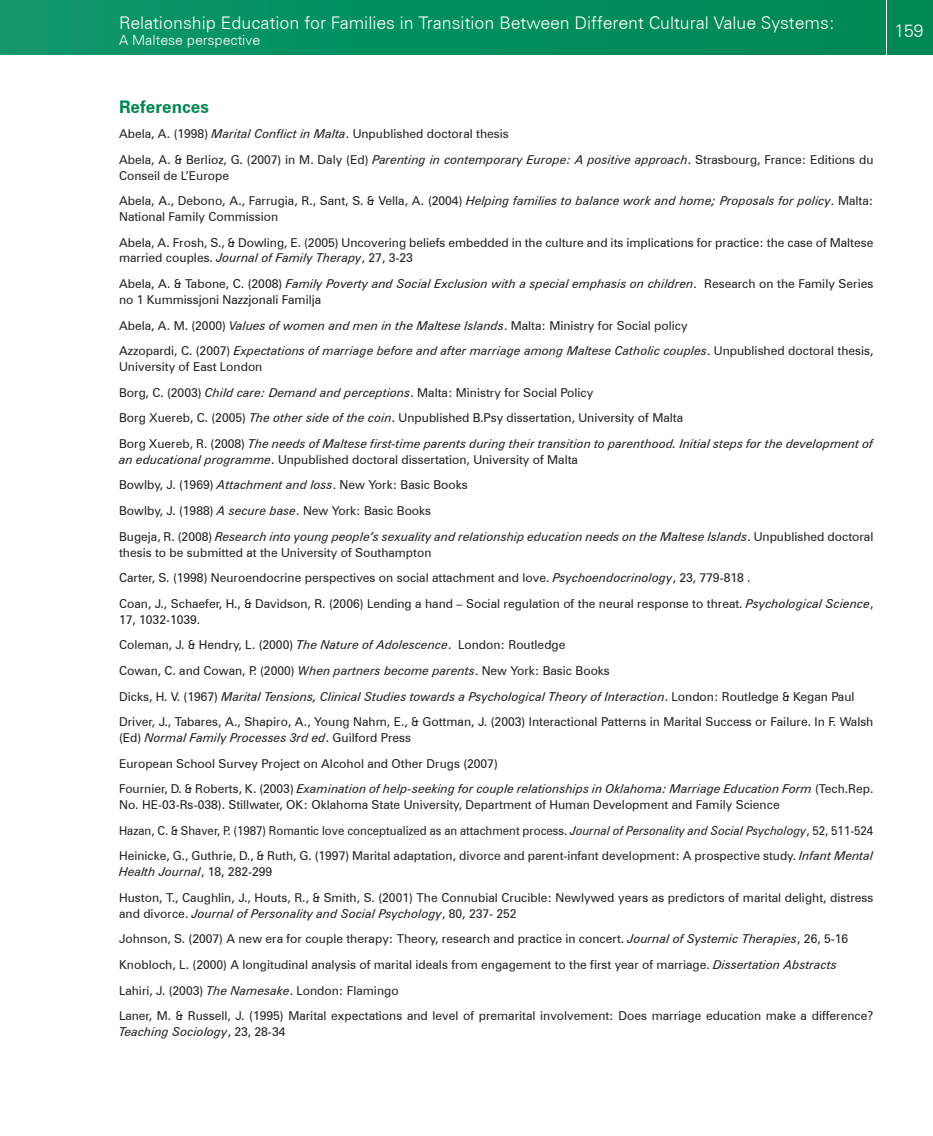
<style>
.page{position:relative;width:933px;height:1136px;background:#fff}
.page>*{position:absolute;margin:0;border:0;box-sizing:border-box;transform-origin:0 0}
.t1{font:300 17.5px "Zurich BT";color:#fff}
.t2{font:700 17.5px "Zurich BT";color:#008751}
.t3{font:300 14px "Zurich BT";color:#fff}
.t4{font:12.25px/25.7px "Zurich BT";color:#231f20}
.t5{font:italic 12.25px/25.7px "Zurich BT";color:#231f20}
.s1{font-style:italic}
.s2{font-style:normal}
</style>
<div class="page">
<div style="left:0;top:0;width:933px;height:55px;background:linear-gradient(to right,#0c976b,#008751)"></div>
<hr style="left:886px;top:0;width:1px;height:62px;background:#fff">
<h1 class="t1" style="left:119px;top:12px;width:717px">Relationship Education for Families in Transition Between Different Cultural Value Systems:</h1>
<p class="t3" style="left:119px;top:32px;width:142px">A Maltese perspective</p>
<h1 class="t2" style="left:119px;top:96px;width:92px">References</h1>
<p class="t4" style="left:119px;top:121px;width:756px">Abela, A. (1998) <span class="s1">Marital Conflict in Malta</span>. Unpublished doctoral thesis<br>Abela, A. &amp; Berlioz, G. (2007) in M. Daly (Ed) <span class="s1">Parenting in contemporary Europe: A positive approach</span>. Strasbourg, France: Editions du</p>
<p class="t4" style="left:119px;top:162px;width:755px">Conseil de L’Europe<br>Abela, A., Debono, A., Farrugia, R., Sant, S. &amp; Vella, A. (2004) <span class="s1">Helping families to balance work and home; Proposals for policy</span>. Malta:</p>
<p class="t4" style="left:119px;top:204px;width:755px">National Family Commission<br>Abela, A. Frosh, S., &amp; Dowling, E. (2005) Uncovering beliefs embedded in the culture and its implications for practice: the case of Maltese</p>
<p class="t5" style="left:119px;top:245px;width:755px"><span class="s2">married couples.</span> Journal of Family Therapy<span class="s2">, 27, 3-23<br>Abela, A. &amp; Tabone, C. (2008)</span> Family Poverty and Social Exclusion with a special emphasis on children<span class="s2">. Research on the Family Series</span></p>
<p class="t4" style="left:119px;top:287px;width:756px">no 1 Kummissjoni Nazzjonali Familja<br>Abela, A. M. (2000) <span class="s1">Values of women and men in the Maltese Islands</span>. Malta: Ministry for Social policy<br>Azzopardi, C. (2007) <span class="s1">Expectations of marriage before and after marriage among Maltese Catholic couples</span>. Unpublished doctoral thesis,</p>
<p class="t4" style="left:119px;top:354px;width:755px">University of East London<br>Borg, C. (2003) <span class="s1">Child care: Demand and perceptions</span>. Malta: Ministry for Social Policy<br>Borg Xuereb, C. (2005) <span class="s1">The other side of the coin</span>. Unpublished B.Psy dissertation, University of Malta<br>Borg Xuereb, R. (2008) <span class="s1">The needs of Maltese first-time parents during their transition to parenthood. Initial steps for the development of</span></p>
<p class="t4" style="left:119px;top:446px;width:756px"><span class="s1">an educational programme</span>. Unpublished doctoral dissertation, University of Malta<br>Bowlby, J. (1969) <span class="s1">Attachment and loss</span>. New York: Basic Books<br>Bowlby, J. (1988) <span class="s1">A secure base</span>. New York: Basic Books<br>Bugeja, R. (2008) <span class="s1">Research into young people’s sexuality and relationship education needs on the Maltese Islands</span>. Unpublished doctoral</p>
<p class="t4" style="left:119px;top:539px;width:756px">thesis to be submitted at the University of Southampton<br>Carter, S. (1998) Neuroendocrine perspectives on social attachment and love. <span class="s1">Psychoendocrinology</span>, 23, 779-818 .<br>Coan, J., Schaefer, H., &amp; Davidson, R. (2006) Lending a hand – Social regulation of the neural response to threat. <span class="s1">Psychological Science</span>,</p>
<p class="t4" style="left:119px;top:606px;width:756px">17, 1032-1039.<br>Coleman, J. &amp; Hendry, L. (2000) <span class="s1">The Nature of Adolescence</span>. London: Routledge<br>Cowan, C. and Cowan, P. (2000) <span class="s1">When partners become parents</span>. New York: Basic Books<br>Dicks, H. V. (1967) <span class="s1">Marital Tensions, Clinical Studies towards a Psychological Theory of Interaction</span>. London: Routledge &amp; Kegan Paul Driver, J., Tabares, A., Shapiro, A., Young Nahm, E., &amp; Gottman, J. (2003) Interactional Patterns in Marital Success or Failure. In F. Walsh</p>
<p class="t4" style="left:119px;top:725px;width:755px">(Ed) <span class="s1">Normal Family Processes 3rd ed</span>. Guilford Press<br>European School Survey Project on Alcohol and Other Drugs (2007)<br>Fournier, D. &amp; Roberts, K. (2003) <span class="s1">Examination of help-seeking for couple relationships in Oklahoma: Marriage Education Form</span> (Tech.Rep.</p>
<p class="t4" style="left:119px;top:792px;width:756px">No. HE-03-Rs-038). Stillwater, OK: Oklahoma State University, Department of Human Development and Family Science<br>Hazan, C. &amp; Shaver, P. (1987) Romantic love conceptualized as an attachment process. <span class="s1">Journal of Personality and Social Psychology</span>, 52, 511-524<br>Heinicke, G., Guthrie, D., &amp; Ruth, G. (1997) Marital adaptation, divorce and parent-infant development: A prospective study. <span class="s1">Infant Mental</span></p>
<p class="t4" style="left:119px;top:859px;width:755px"><span class="s1">Health Journal</span>, 18, 282-299<br>Huston, T., Caughlin, J., Houts, R., &amp; Smith, S. (2001) The Connubial Crucible: Newlywed years as predictors of marital delight, distress</p>
<p class="t4" style="left:119px;top:900px;width:755px">and divorce. <span class="s1">Journal of Personality and Social Psychology</span>, 80, 237- 252<br>Johnson, S. (2007) A new era for couple therapy: Theory, research and practice in concert. <span class="s1">Journal of Systemic Therapies</span>, 26, 5-16<br>Knobloch, L. (2000) A longitudinal analysis of marital ideals from engagement to the first year of marriage. <span class="s1">Dissertation Abstracts </span>Lahiri, J. (2003) <span class="s1">The Namesake</span>. London: Flamingo<br>Laner, M. &amp; Russell, J. (1995) Marital expectations and level of premarital involvement: Does marriage education make a difference?</p>
<p class="t5" style="left:119px;top:1019px;width:168px">Teaching Sociology<span class="s2">, 23, 28-34</span></p>
<h1 class="t1" style="left:894px;top:20px;width:31px">159</h1>
</div>
